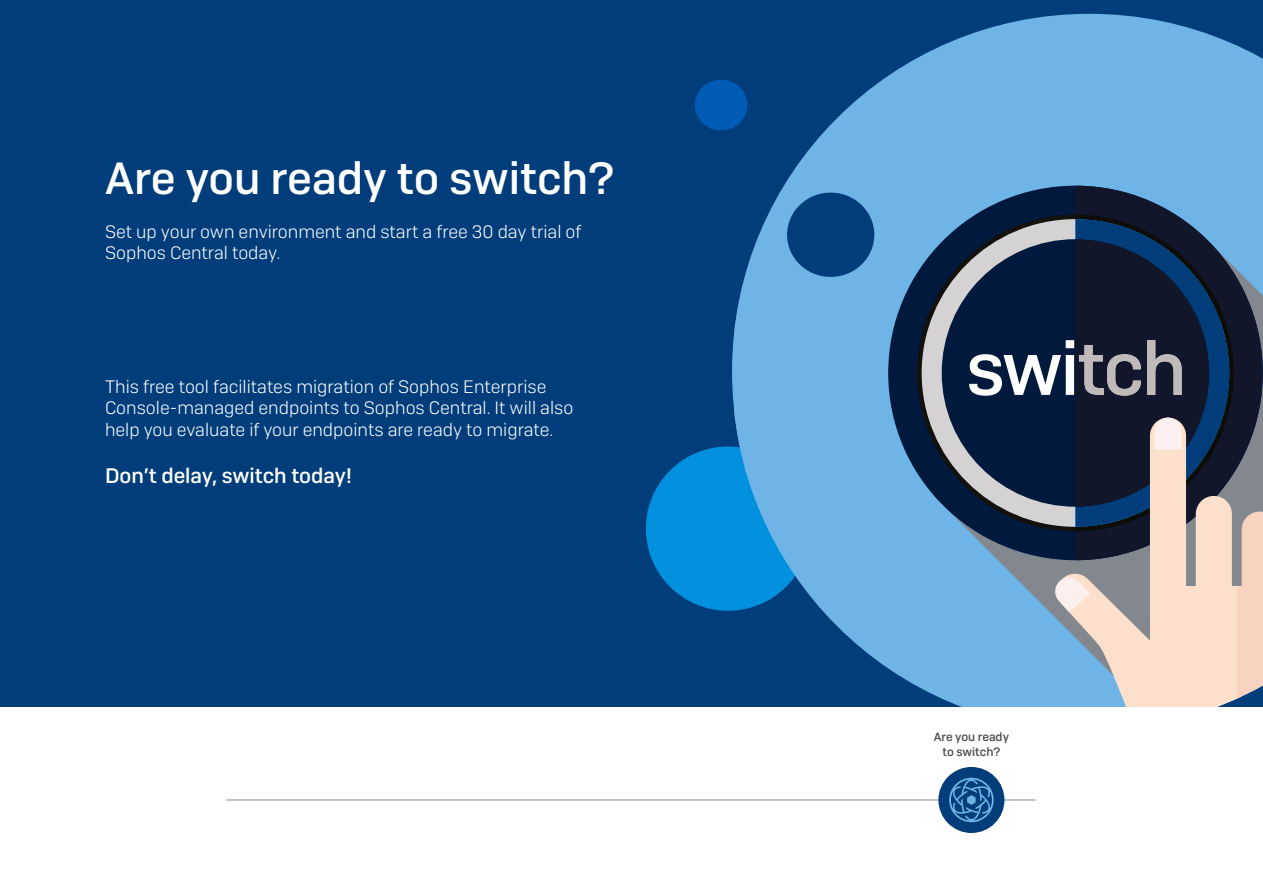
<style>
.page{position:relative;width:1263px;height:893px;background:#fff}
.page>*{position:absolute;margin:0;border:0;box-sizing:border-box;transform-origin:0 0}
.t1{font:500 45px "Camber";color:#fff}
.t2{font:500 21px "Camber";color:#fff}
.t3{font:18px/21.6px "Camber Lg";color:#fff}
.t4{font:500 12px/15px "Camber";color:#464a4f;text-align:center}
</style>
<div class="page">
<div style="left:0;top:0;width:1263px;height:707px;background:#003d7a"></div>
<div style="left:646px;top:446px;width:164px;height:165px;background:#0090dd;border-radius:50%"></div>
<svg style="left:734px;top:16px;width:529px;height:685px;fill:#6eb4e7"></svg>
<div style="left:947px;top:510px;width:22px;height:197px;background:#6eb4e7"></div>
<div style="left:888px;top:186px;width:375px;height:374px;background:#00193c;border-radius:50%"></div>
<div style="left:922px;top:219px;width:307px;height:308px;background:#d4d2d2;border-radius:50%"></div>
<div style="left:942px;top:239px;width:267px;height:268px;background:#00193c;border-radius:50%"></div>
<svg style="left:1075px;top:186px;width:188px;height:53px;background:#4c7ba3"></svg>
<svg style="left:1075px;top:219px;width:154px;height:20px;background:#1f456c"></svg>
<svg style="left:969px;top:239px;width:294px;height:468px"></svg>
<div style="left:787px;top:193px;width:87px;height:84px;background:#003d7a;border-radius:50%"></div>
<div style="left:695px;top:80px;width:52px;height:50px;background:#005bb5;border-radius:50%"></div>
<hr style="left:226px;top:800px;width:809px;height:1px;background:#83888e">
<div style="left:938px;top:767px;width:66px;height:66px;background:#003d7a;border-radius:50%"></div>
<svg style="left:949px;top:778px;width:45px;height:44px"></svg>
<h1 class="t1" style="left:105px;top:151px;width:511px">Are you ready to switch?</h1>
<p class="t3" style="left:105px;top:220px;width:478px">Set up your own environment and start a free 30 day trial of<br>Sophos Central today.</p>
<p class="t3" style="left:105px;top:375px;width:470px">This free tool facilitates migration of Sophos Enterprise<br>Console-managed endpoints to Sophos Central. It will also help you evaluate if your endpoints are ready to migrate.</p>
<p class="t2" style="left:105px;top:463px;width:248px">Don’t delay, switch today!</p>
<p class="t4" style="left:934px;top:729px;width:77px">Are you ready to switch?</p>
</div>
